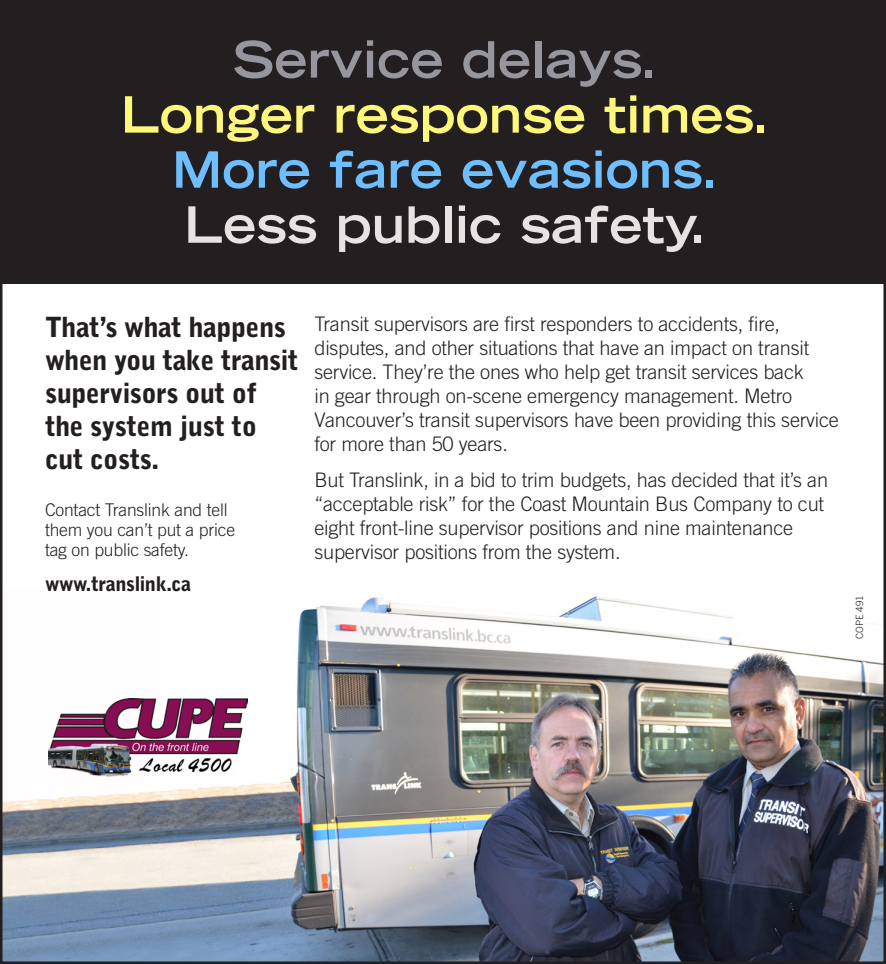
<style>
.page{position:relative;width:886px;height:964px;background:#fff}
.page>*{position:absolute;margin:0;border:0;box-sizing:border-box;transform-origin:0 0}
.t1{font:700 expanded 50px/55px "Trade Gothic LH";color:#fff77b;text-align:center}
.t2{font:700 expanded 50px "Trade Gothic LH";color:#e7e3e2}
.t3{font:900 27.5px/33px "Bell Gothic";letter-spacing:-.02em;color:#231f20}
.t4{font:300 20px/24px "Trade Gothic";letter-spacing:-.01em;color:#231f20}
.t5{font:900 20px "Bell Gothic";letter-spacing:-.02em;color:#231f20}
.t6{font:300 17.5px/20px "Trade Gothic";letter-spacing:-.01em;color:#231f20}
.t7{font:300 10px "Trade Gothic";letter-spacing:-.01em;color:#231f20}
.s1{color:#96969e}
.s2{color:#6fbeff}
</style>
<div class="page">
<img style="left:3px;top:596px;width:880px;height:364px">
<div style="left:0;top:0;width:886px;height:284px;background:#231f20"></div>
<img style="left:48px;top:697px;width:200px;height:80px">
<p class="t1" style="left:121px;top:31px;width:650px"><span class="s1">Service delays.<br></span>Longer response times.<br><span class="s2">More fare evasions.</span></p>
<p class="t2" style="left:184px;top:192px;width:523px">Less public safety.</p>
<p class="t3" style="left:45px;top:310px;width:255px">That’s what happens when you take transit supervisors out of the system just to cut costs.</p>
<p class="t4" style="left:314px;top:311px;width:526px">Transit supervisors are first responders to accidents, fire, disputes, and other situations that have an impact on transit service. They’re the ones who help get transit services back<br>in gear through on-scene emergency management. Metro Vancouver’s transit supervisors have been providing this service for more than 50 years.</p>
<p class="t4" style="left:314px;top:467px;width:515px">But Translink, in a bid to trim budgets, has decided that it’s an “acceptable risk” for the Coast Mountain Bus Company to cut eight front-line supervisor positions and nine maintenance supervisor positions from the system.</p>
<p class="t6" style="left:45px;top:499px;width:192px">Contact Translink and tell them you can’t put a price tag on public safety.</p>
<p class="t5" style="left:45px;top:572px;width:148px">www.translink.ca</p>
<p class="t7" style="left:853px;top:638px;width:45px;rotate:-90deg">COPE 491</p>
</div>
